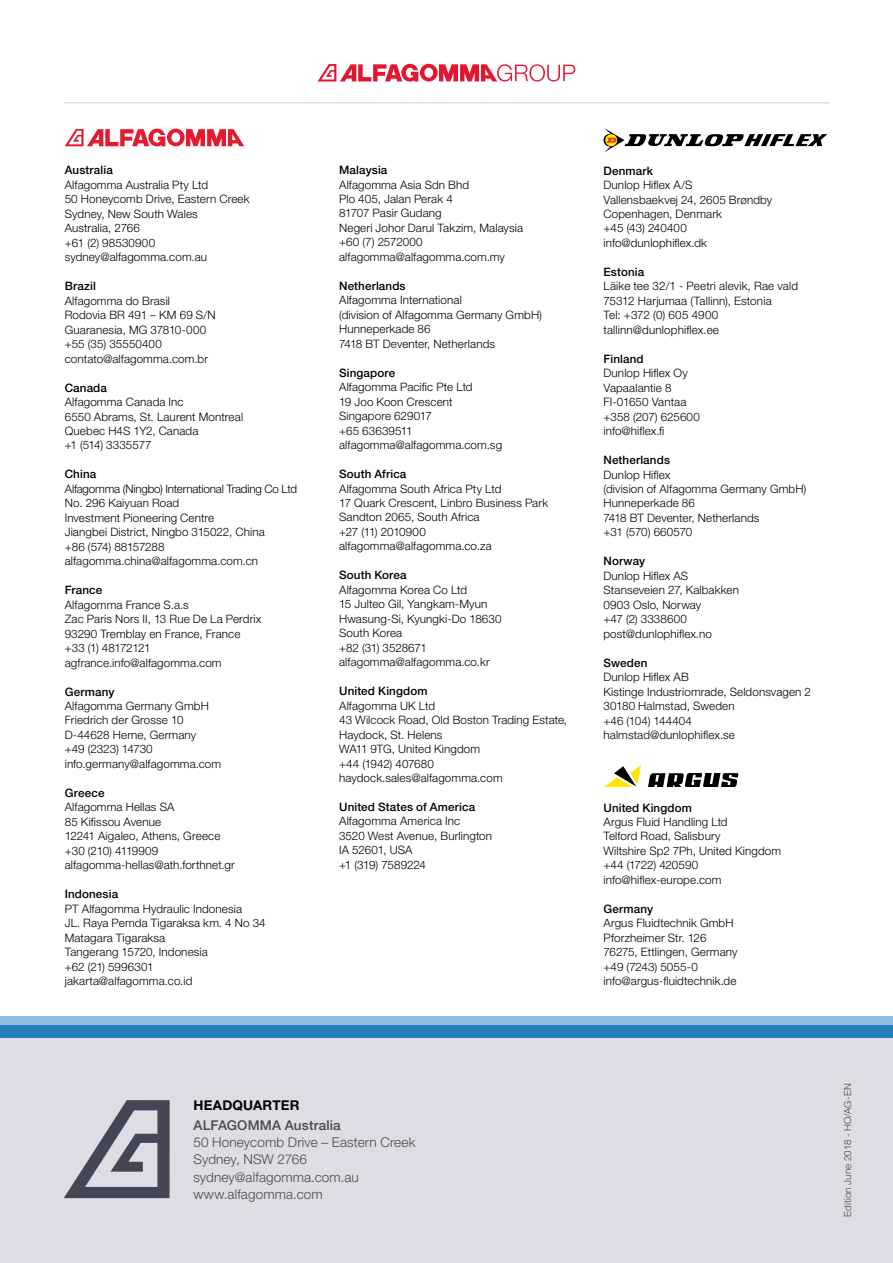
<style>
.page{position:relative;width:893px;height:1263px;background:#fff}
.page>*{position:absolute;margin:0;border:0;box-sizing:border-box;transform-origin:0 0}
.t1{font:300 13.5px/17.2px "Helvetica Neue LT Std";letter-spacing:.01em;color:#4a4a49}
.t2{font:500 13.5px "Helvetica Neue LT Std";letter-spacing:.01em;color:#4a4a49}
.t3{font:700 13.5px "Helvetica Neue LT Std";letter-spacing:.015em;color:#000}
.t4{font:300 11.7px/14.4px "Helvetica Neue LT Std";letter-spacing:.01em;color:#000}
.t5{font:500 11.7px "Helvetica Neue LT Std";letter-spacing:.01em;color:#000}
.t6{font:300 9.75px "Helvetica Neue LT Std";letter-spacing:.02em;color:#4a4a49}
</style>
<div class="page">
<div style="left:0;top:1037px;width:893px;height:226px;background:#dedce5"></div>
<svg style="left:64px;top:1100px;width:106px;height:98px"></svg>
<hr style="left:892px;top:0;width:1px;height:493px;background:#257dbd">
<hr style="left:64px;top:102px;width:765px;height:2px;background:#dedce5">
<svg style="left:65px;top:129px;width:179px;height:17px"></svg>
<svg style="left:603px;top:128px;width:224px;height:24px"></svg>
<svg style="left:648px;top:773px;width:90px;height:14px"></svg>
<svg style="left:604px;top:765px;width:37px;height:22px"></svg>
<svg style="left:318px;top:64px;width:257px;height:18px"></svg>
<div style="left:0;top:1016px;width:893px;height:9px;background:#93bce3"></div>
<div style="left:0;top:1025px;width:893px;height:12px;background:#257dbd"></div>
<hr style="left:892px;top:497px;width:1px;height:519px;background:#efedf2">
<p class="t5" style="left:65px;top:163px;width:50px">Australia</p>
<p class="t4" style="left:65px;top:177px;width:186px">Alfagomma Australia Pty Ltd<br>50 Honeycomb Drive, Eastern Creek<br>Sydney, New South Wales<br>Australia, 2766<br>+61 (2) 98530900 sydney@alfagomma.com.au</p>
<p class="t5" style="left:65px;top:279px;width:33px">Brazil</p>
<p class="t4" style="left:65px;top:293px;width:152px">Alfagomma do Brasil<br>Rodovia BR 491 – KM 69 S/N<br>Guaranesia, MG 37810-000 +55 (35) 35550400 contato@alfagomma.com.br</p>
<p class="t5" style="left:65px;top:380px;width:44px">Canada</p>
<p class="t4" style="left:65px;top:394px;width:180px">Alfagomma Canada Inc<br>6550 Abrams, St. Laurent Montreal<br>Quebec H4S 1Y2, Canada<br>+1 (514) 3335577</p>
<p class="t5" style="left:65px;top:467px;width:33px">China</p>
<p class="t4" style="left:65px;top:481px;width:234px">Alfagomma (Ningbo) International Trading Co Ltd No. 296 Kaiyuan Road<br>Investment Pioneering Centre<br>Jiangbei District, Ningbo 315022, China<br>+86 (574) 88157288 alfagomma.china@alfagomma.com.cn</p>
<p class="t5" style="left:65px;top:583px;width:39px">France</p>
<p class="t4" style="left:65px;top:597px;width:198px">Alfagomma France S.a.s<br>Zac Paris Nors II, 13 Rue De La Perdrix<br>93290 Tremblay en France, France +33 (1) 48172121 agfrance.info@alfagomma.com</p>
<p class="t5" style="left:65px;top:684px;width:51px">Germany</p>
<p class="t4" style="left:65px;top:698px;width:158px">Alfagomma Germany GmbH<br>Friedrich der Grosse 10<br>D-44628 Herne, Germany<br>+49 (2323) 14730 info.germany@alfagomma.com</p>
<p class="t5" style="left:65px;top:786px;width:41px">Greece</p>
<p class="t4" style="left:65px;top:800px;width:172px">Alfagomma Hellas SA<br>85 Kifissou Avenue<br>12241 Aigaleo, Athens, Greece +30 (210) 4119909 alfagomma-hellas@ath.forthnet.gr</p>
<p class="t5" style="left:65px;top:887px;width:55px">Indonesia</p>
<p class="t4" style="left:65px;top:901px;width:203px">PT Alfagomma Hydraulic Indonesia<br>JL. Raya Pemda Tigaraksa km. 4 No 34<br>Matagara Tigaraksa<br>Tangerang 15720, Indonesia<br>+62 (21) 5996301 jakarta@alfagomma.co.id</p>
<p class="t5" style="left:339px;top:163px;width:50px">Malaysia</p>
<p class="t4" style="left:339px;top:177px;width:185px">Alfagomma Asia Sdn Bhd<br>Plo 405, Jalan Perak 4<br>81707 Pasir Gudang<br>Negeri Johor Darul Takzim, Malaysia +60 (7) 2572000 alfagomma@alfagomma.com.my</p>
<p class="t5" style="left:339px;top:279px;width:68px">Netherlands</p>
<p class="t4" style="left:339px;top:293px;width:204px">Alfagomma International<br>(division of Alfagomma Germany GmbH)<br>Hunneperkade 86<br>7418 BT Deventer, Netherlands</p>
<p class="t5" style="left:339px;top:366px;width:58px">Singapore</p>
<p class="t4" style="left:339px;top:380px;width:164px">Alfagomma Pacific Pte Ltd<br>19 Joo Koon Crescent<br>Singapore 629017<br>+65 63639511 alfagomma@alfagomma.com.sg</p>
<p class="t5" style="left:339px;top:467px;width:69px">South Africa</p>
<p class="t4" style="left:339px;top:481px;width:211px">Alfagomma South Africa Pty Ltd<br>17 Quark Crescent, Linbro Business Park<br>Sandton 2065, South Africa<br>+27 (11) 2010900 alfagomma@alfagomma.co.za</p>
<p class="t5" style="left:339px;top:568px;width:69px">South Korea</p>
<p class="t4" style="left:339px;top:582px;width:164px">Alfagomma Korea Co Ltd<br>15 Julteo Gil, Yangkam-Myun<br>Hwasung-Si, Kyungki-Do 18630<br>South Korea<br>+82 (31) 3528671 alfagomma@alfagomma.co.kr</p>
<p class="t5" style="left:339px;top:684px;width:90px">United Kingdom</p>
<p class="t4" style="left:339px;top:698px;width:230px">Alfagomma UK Ltd<br>43 Wilcock Road, Old Boston Trading Estate,<br>Haydock, St. Helens<br>WA11 9TG, United Kingdom<br>+44 (1942) 407680 haydock.sales@alfagomma.com</p>
<p class="t5" style="left:339px;top:800px;width:138px">United States of America</p>
<p class="t4" style="left:339px;top:814px;width:154px">Alfagomma America Inc<br>3520 West Avenue, Burlington<br>IA 52601, USA<br>+1 (319) 7589224</p>
<p class="t5" style="left:603px;top:163px;width:51px">Denmark</p>
<p class="t4" style="left:603px;top:177px;width:170px">Dunlop Hiflex A/S<br>Vallensbaekvej 24, 2605 Brøndby<br>Copenhagen, Denmark<br>+45 (43) 240400 info@dunlophiflex.dk</p>
<p class="t5" style="left:603px;top:265px;width:42px">Estonia</p>
<p class="t4" style="left:603px;top:279px;width:196px">Läike tee 32/1 - Peetri alevik, Rae vald<br>75312 Harjumaa (Tallinn), Estonia<br>Tel: +372 (0) 605 4900 tallinn@dunlophiflex.ee</p>
<p class="t5" style="left:603px;top:352px;width:42px">Finland</p>
<p class="t4" style="left:603px;top:366px;width:98px">Dunlop Hiflex Oy<br>Vapaalantie 8<br>FI-01650 Vantaa +358 (207) 625600 info@hiflex.fi</p>
<p class="t5" style="left:603px;top:453px;width:68px">Netherlands</p>
<p class="t4" style="left:603px;top:467px;width:204px">Dunlop Hiflex<br>(division of Alfagomma Germany GmbH)<br>Hunneperkade 86<br>7418 BT Deventer, Netherlands<br>+31 (570) 660570</p>
<p class="t5" style="left:603px;top:554px;width:43px">Norway</p>
<p class="t4" style="left:603px;top:568px;width:137px">Dunlop Hiflex AS<br>Stanseveien 27, Kalbakken<br>0903 Oslo, Norway<br>+47 (2) 3338600 post@dunlophiflex.no</p>
<p class="t5" style="left:603px;top:655px;width:45px">Sweden</p>
<p class="t4" style="left:603px;top:670px;width:209px">Dunlop Hiflex AB<br>Kistinge Industriomrade, Seldonsvagen 2<br>30180 Halmstad, Sweden<br>+46 (104) 144404 halmstad@dunlophiflex.se</p>
<p class="t5" style="left:603px;top:800px;width:90px">United Kingdom</p>
<p class="t4" style="left:603px;top:814px;width:179px">Argus Fluid Handling Ltd<br>Telford Road, Salisbury<br>Wiltshire Sp2 7Ph, United Kingdom +44 (1722) 420590 info@hiflex-europe.com</p>
<p class="t5" style="left:603px;top:902px;width:51px">Germany</p>
<p class="t4" style="left:603px;top:916px;width:136px">Argus Fluidtechnik GmbH<br>Pforzheimer Str. 126<br>76275, Ettlingen, Germany +49 (7243) 5055-0 info@argus-fluidtechnik.de</p>
<p class="t3" style="left:193px;top:1097px;width:108px">HEADQUARTER</p>
<p class="t2" style="left:193px;top:1117px;width:149px">ALFAGOMMA Australia</p>
<p class="t1" style="left:193px;top:1133px;width:223px">50 Honeycomb Drive – Eastern Creek<br>Sydney, NSW 2766 sydney@alfagomma.com.au www.alfagomma.com</p>
<p class="t6" style="left:842px;top:1217px;width:135px;rotate:-90deg">Edition June 2018 - HO/AG-EN</p>
</div>
